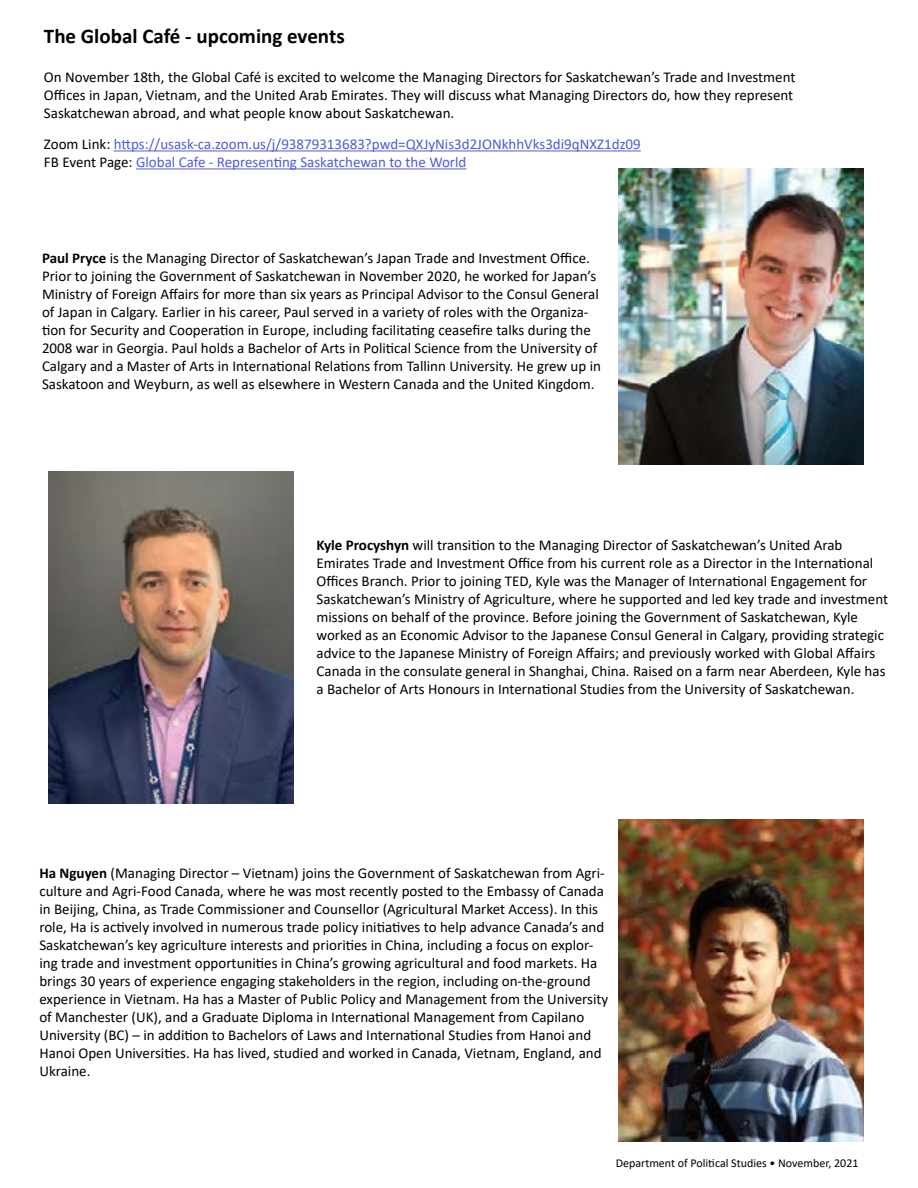
<style>
.page{position:relative;width:918px;height:1188px;background:#fff}
.page>*{position:absolute;margin:0;border:0;box-sizing:border-box;transform-origin:0 0}
.t1{font:700 21px "Calibri";color:#000}
.t2{font:15px/18px "Calibri";color:#000}
.t3{font:15px/18px "Calibri";color:#4f5cd6}
.t4{font:12px "Calibri";color:#000}
.s1{color:#000}
.s2{font-weight:700}
</style>
<div class="page">
<hr style="left:114px;top:150px;width:527px;height:1px;background:#4f5cd6">
<hr style="left:136px;top:168px;width:331px;height:1px;background:#4f5cd6">
<img style="left:619px;top:169px;width:245px;height:296px">
<img style="left:49px;top:472px;width:245px;height:332px">
<img style="left:619px;top:820px;width:245px;height:322px">
<h1 class="t1" style="left:44px;top:21px;width:302px">The Global Café - upcoming events</h1>
<p class="t2" style="left:44px;top:67px;width:753px">On November 18th, the Global Café is excited to welcome the Managing Directors for Saskatchewan’s Trade and Investment<br>Offices in Japan, Vietnam, and the United Arab Emirates. They will discuss what Managing Directors do, how they represent<br>Saskatchewan abroad, and what people know about Saskatchewan.</p>
<p class="t3" style="left:44px;top:135px;width:598px"><span class="s1">Zoom Link:</span> https://usask-ca.zoom.us/j/93879313683?pwd=QXJyNis3d2JONkhhVks3di9qNXZ1dz09<br><span class="s1">FB Event Page:</span> Global Cafe - Representing Saskatchewan to the World</p>
<p class="t2" style="left:42px;top:248px;width:561px"><span class="s2">Paul Pryce</span> is the Managing Director of Saskatchewan’s Japan Trade and Investment Office.<br>Prior to joining the Government of Saskatchewan in November 2020, he worked for Japan’s Ministry of Foreign Affairs for more than six years as Principal Advisor to the Consul General of Japan in Calgary. Earlier in his career, Paul served in a variety of roles with the Organiza&shy;tion for Security and Cooperation in Europe, including facilitating ceasefire talks during the 2008 war in Georgia. Paul holds a Bachelor of Arts in Political Science from the University of Calgary and a Master of Arts in International Relations from Tallinn University. He grew up in Saskatoon and Weyburn, as well as elsewhere in Western Canada and the United Kingdom.</p>
<p class="t2" style="left:317px;top:536px;width:573px"><span class="s2">Kyle Procyshyn</span> will transition to the Managing Director of Saskatchewan’s United Arab Emirates Trade and Investment Office from his current role as a Director in the International Offices Branch. Prior to joining TED, Kyle was the Manager of International Engagement for Saskatchewan’s Ministry of Agriculture, where he supported and led key trade and investment missions on behalf of the province. Before joining the Government of Saskatchewan, Kyle worked as an Economic Advisor to the Japanese Consul General in Calgary, providing strategic advice to the Japanese Ministry of Foreign Affairs; and previously worked with Global Affairs Canada in the consulate general in Shanghai, China. Raised on a farm near Aberdeen, Kyle has a Bachelor of Arts Honours in International Studies from the University of Saskatchewan.</p>
<p class="t2" style="left:39px;top:864px;width:571px"><span class="s2">Ha Nguyen</span> (Managing Director – Vietnam) joins the Government of Saskatchewan from Agri&shy;culture and Agri-Food Canada, where he was most recently posted to the Embassy of Canada in Beijing, China, as Trade Commissioner and Counsellor (Agricultural Market Access). In this role, Ha is actively involved in numerous trade policy initiatives to help advance Canada’s and Saskatchewan’s key agriculture interests and priorities in China, including a focus on explor&shy;ing trade and investment opportunities in China’s growing agricultural and food markets. Ha brings 30 years of experience engaging stakeholders in the region, including on-the-ground experience in Vietnam. Ha has a Master of Public Policy and Management from the University of Manchester (UK), and a Graduate Diploma in International Management from Capilano University (BC) – in addition to Bachelors of Laws and International Studies from Hanoi and Hanoi Open Universities. Ha has lived, studied and worked in Canada, Vietnam, England, and Ukraine.</p>
<p class="t4" style="left:616px;top:1155px;width:244px">Department of Political Studies • November, 2021</p>
</div>
